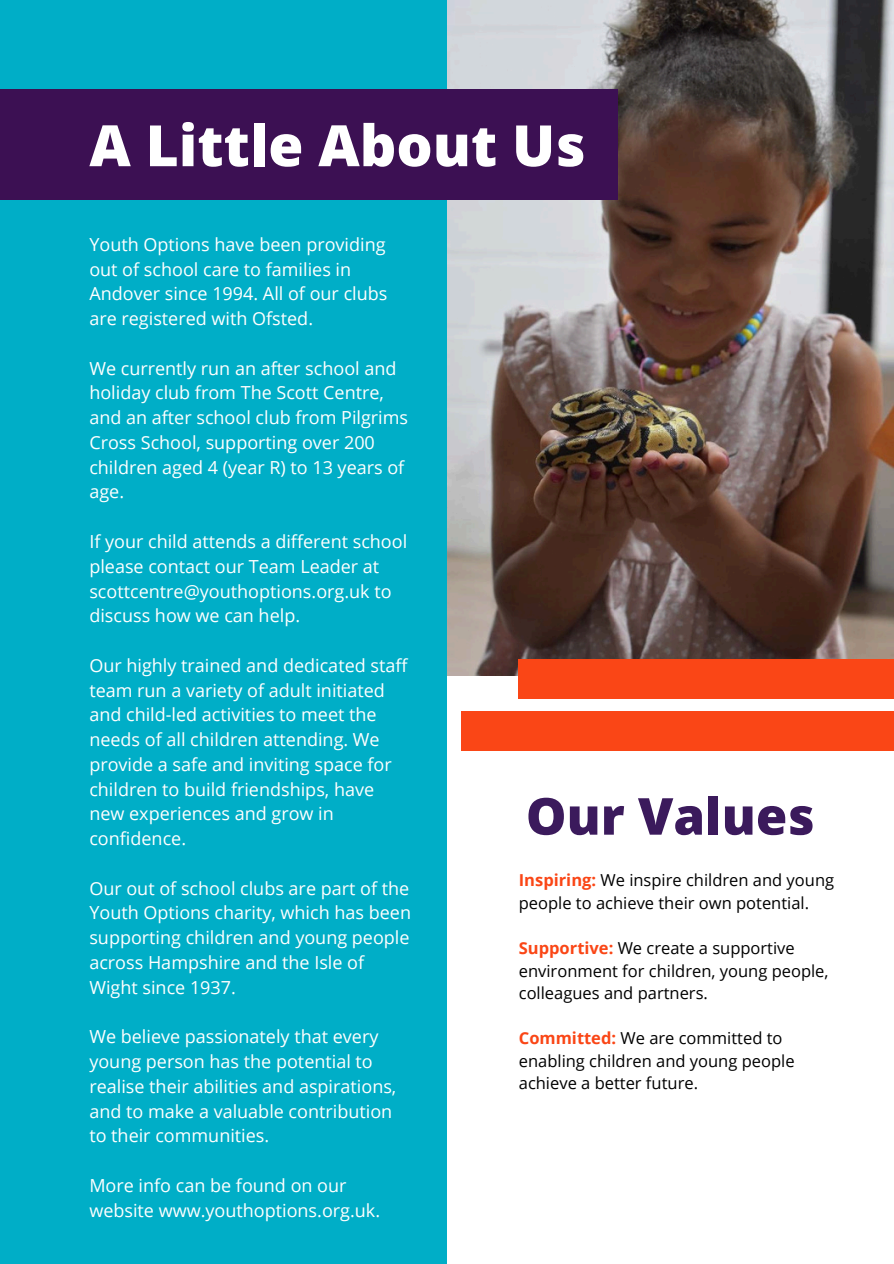
<style>
.page{position:relative;width:894px;height:1264px;background:#fff}
.page>*{position:absolute;margin:0;border:0;box-sizing:border-box;transform-origin:0 0}
.t1{font:800 57px "Open Sans";color:#fff}
.t2{font:800 51px "Open Sans";color:#3b1a5c}
.t3{font:18px/24.8px "Open Sans";color:#fff}
.t4{font:16.5px/22.5px "Open Sans";color:#000}
.s1{font-weight:700;color:#fa4616}
</style>
<div class="page">
<img style="left:446px;top:0;width:447px;height:675px">
<div style="left:0;top:0;width:446px;height:1263px;background:#00aec7"></div>
<div style="left:0;top:89px;width:617px;height:111px;background:#3c1053"></div>
<div style="left:518px;top:659px;width:375px;height:39px;background:#fa4616"></div>
<div style="left:461px;top:711px;width:432px;height:39px;background:#fa4616"></div>
<p class="t1" style="left:89px;top:105px;width:497px">A Little About Us</p>
<p class="t3" style="left:89px;top:231px;width:299px">Youth Options have been providing out of school care to families in<br>Andover since 1994. All of our clubs are registered with Ofsted.</p>
<p class="t3" style="left:89px;top:355px;width:320px">We currently run an after school and holiday club from The Scott Centre, and an after school club from Pilgrims<br>Cross School, supporting over 200 children aged 4 (year R) to 13 years of age.</p>
<p class="t3" style="left:89px;top:528px;width:319px">If your child attends a different school please contact our Team Leader at scottcentre@youthoptions.org.uk to discuss how we can help.</p>
<p class="t3" style="left:89px;top:652px;width:320px">Our highly trained and dedicated staff team run a variety of adult initiated and child-led activities to meet the needs of all children attending. We provide a safe and inviting space for children to build friendships, have new experiences and grow in confidence.</p>
<p class="t3" style="left:89px;top:875px;width:323px">Our out of school clubs are part of the<br>Youth Options charity, which has been supporting children and young people across Hampshire and the Isle of<br>Wight since 1937.</p>
<p class="t3" style="left:89px;top:1023px;width:308px">We believe passionately that every young person has the potential to realise their abilities and aspirations, and to make a valuable contribution to their communities.</p>
<h1 class="t3" style="left:89px;top:1172px;width:292px">More info can be found on our website www.youthoptions.org.uk.</h1>
<h2 class="t2" style="left:525px;top:780px;width:290px">Our Values</h2>
<p class="t4" style="left:518px;top:868px;width:317px"><span class="s1">Inspiring:</span> We inspire children and young people to achieve their own potential.</p>
<p class="t4" style="left:518px;top:936px;width:311px"><span class="s1">Supportive:</span> We create a supportive environment for children, young people, colleagues and partners.</p>
<p class="t4" style="left:518px;top:1026px;width:277px"><span class="s1">Committed:</span> We are committed to enabling children and young people achieve a better future.</p>
</div>
